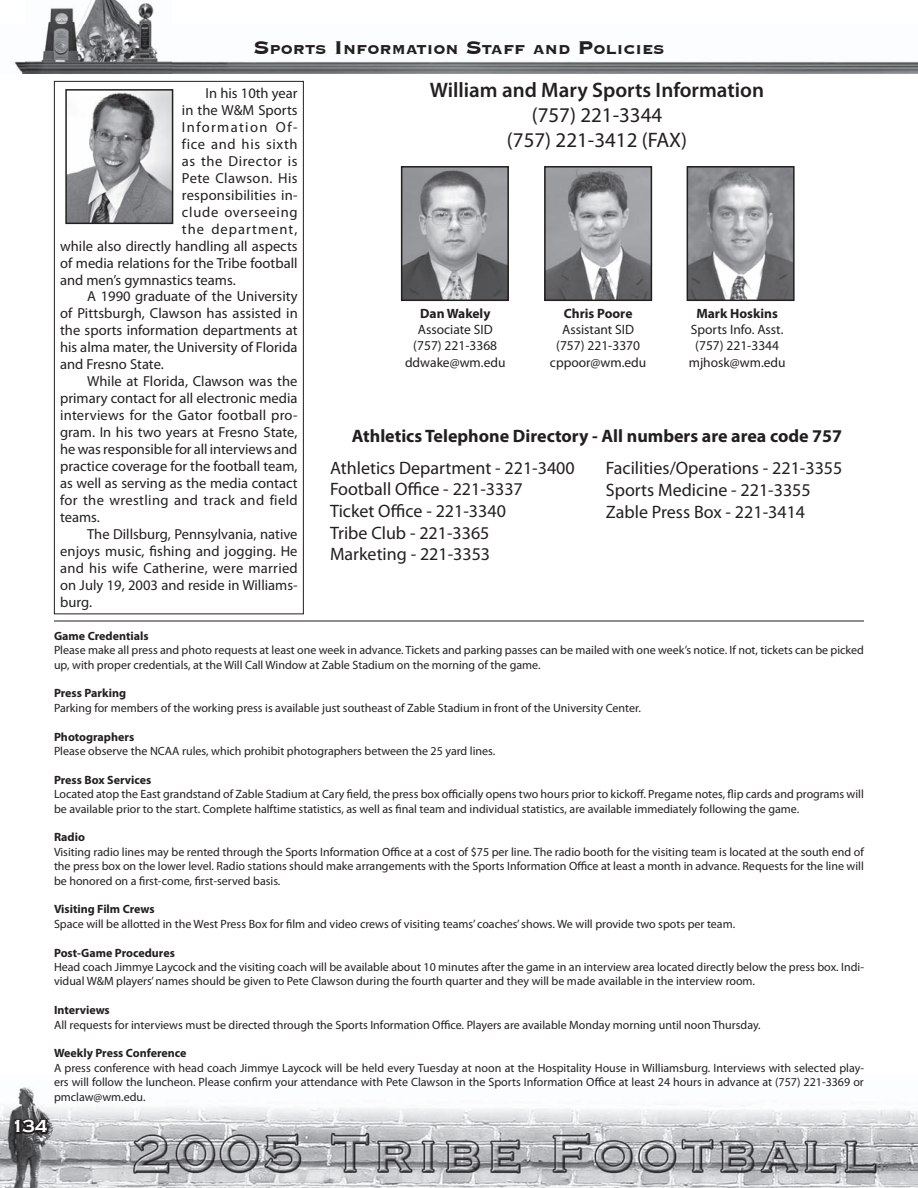
<style>
.page{position:relative;width:918px;height:1188px;background:#fff}
.page>*{position:absolute;margin:0;border:0;box-sizing:border-box;transform-origin:0 0}
.t1{font:600 21px "Myriad Pro";color:#231f20}
.t2{font:21px/25.2px "Myriad Pro";color:#231f20;text-align:center}
.t3{font:18px/21.6px "Myriad Pro";color:#231f20}
.t4{font:700 18px "Myriad Pro";color:#231f20}
.t5{font:700 18px "Copperplate Gothic";color:#fff}
.t6{font:700 16.8px "Copperplate";color:#231f20}
.t7{font:14.55px "Myriad Pro";color:#231f20}
.t8{font:14.55px "Myriad Pro";letter-spacing:.025em;color:#231f20}
.t9{font:14.55px "Myriad Pro";letter-spacing:.02em;color:#231f20}
.t10{font:14.55px "Myriad Pro";letter-spacing:.045em;color:#231f20}
.t11{font:14.55px "Myriad Pro";letter-spacing:.04em;color:#231f20}
.t12{font:14.55px "Myriad Pro";letter-spacing:.03em;color:#231f20}
.t13{font:14.55px "Myriad Pro";letter-spacing:.05em;color:#231f20}
.t14{font:14.55px "Myriad Pro";letter-spacing:.095em;color:#231f20}
.t15{font:14.55px "Myriad Pro";letter-spacing:.07em;color:#231f20}
.t16{font:13.5px/16.2px "Myriad Pro";color:#231f20;text-align:center}
.t17{font:700 13.5px "Myriad Pro";color:#231f20}
.t18{font:12px/14.4px "Myriad Pro";color:#231f20}
.t19{font:700 12px "Myriad Pro";color:#231f20}
.s1{font-size:24px}
</style>
<div class="page">
<img style="left:0;top:1087px;width:918px;height:101px">
<img style="left:48px;top:0;width:106px;height:24px">
<img style="left:13px;top:24px;width:905px;height:50px">
<svg style="left:12px;top:1115px;width:39px;height:21px"></svg>
<hr style="left:54px;top:621px;width:810px;height:1px;background:#231f20">
<img style="left:68px;top:92px;width:102px;height:129px">
<div style="left:65px;top:89px;width:108px;height:135px;border:2px solid #231f20"></div>
<div style="left:54px;top:81px;width:250px;height:533px;border:1px solid #231f20"></div>
<img style="left:404px;top:169px;width:102px;height:129px">
<div style="left:401px;top:166px;width:108px;height:135px;border:2px solid #231f20"></div>
<img style="left:547px;top:169px;width:102px;height:129px">
<div style="left:544px;top:166px;width:108px;height:135px;border:2px solid #231f20"></div>
<img style="left:690px;top:169px;width:102px;height:129px">
<div style="left:687px;top:166px;width:108px;height:135px;border:2px solid #231f20"></div>
<h3 class="t6" style="left:254px;top:39px;width:412px"><span class="s1">S</span>PORTS <span class="s1">I</span>NFORMATION <span class="s1">S</span>TAFF AND <span class="s1">P</span>OLICIES</h3>
<p class="t7" style="left:206px;top:85px;width:93px">In his 10th year</p>
<p class="t7" style="left:182px;top:102px;width:117px">in the W&amp;M Sports</p>
<p class="t14" style="left:182px;top:119px;width:117px">Information Of-</p>
<p class="t10" style="left:182px;top:136px;width:117px">fice and his sixth</p>
<p class="t11" style="left:182px;top:153px;width:117px">as the Director is</p>
<p class="t12" style="left:182px;top:170px;width:117px">Pete Clawson. His</p>
<p class="t7" style="left:182px;top:187px;width:117px">responsibilities in-</p>
<p class="t13" style="left:182px;top:204px;width:117px">clude overseeing</p>
<p class="t15" style="left:182px;top:221px;width:117px">the department,</p>
<p class="t7" style="left:60px;top:238px;width:239px">while also directly handling all aspects</p>
<p class="t7" style="left:60px;top:255px;width:239px">of media relations for the Tribe football</p>
<p class="t7" style="left:60px;top:272px;width:177px">and men’s gymnastics teams.</p>
<p class="t7" style="left:87px;top:289px;width:212px">A 1990 graduate of the University</p>
<p class="t7" style="left:60px;top:306px;width:239px">of Pittsburgh, Clawson has assisted in</p>
<p class="t7" style="left:60px;top:323px;width:239px">the sports information departments at</p>
<p class="t7" style="left:60px;top:339px;width:239px">his alma mater, the University of Florida</p>
<p class="t7" style="left:60px;top:356px;width:105px">and Fresno State.</p>
<p class="t7" style="left:87px;top:373px;width:212px">While at Florida, Clawson was the</p>
<p class="t7" style="left:60px;top:390px;width:239px">primary contact for all electronic media</p>
<p class="t7" style="left:60px;top:407px;width:239px">interviews for the Gator football pro-</p>
<p class="t7" style="left:60px;top:424px;width:239px">gram. In his two years at Fresno State,</p>
<p class="t7" style="left:60px;top:441px;width:239px">he was responsible for all interviews and</p>
<p class="t7" style="left:60px;top:458px;width:239px">practice coverage for the football team,</p>
<p class="t7" style="left:60px;top:475px;width:239px">as well as serving as the media contact</p>
<p class="t8" style="left:60px;top:492px;width:239px">for the wrestling and track and field</p>
<p class="t7" style="left:60px;top:509px;width:41px">teams.</p>
<p class="t7" style="left:87px;top:526px;width:212px">The Dillsburg, Pennsylvania, native</p>
<p class="t7" style="left:60px;top:543px;width:239px">enjoys music, fishing and jogging. He</p>
<p class="t9" style="left:60px;top:560px;width:239px">and his wife Catherine, were married</p>
<p class="t7" style="left:60px;top:577px;width:239px">on July 19, 2003 and reside in Williams-</p>
<p class="t7" style="left:60px;top:594px;width:33px">burg.</p>
<h1 class="t1" style="left:430px;top:78px;width:336px">William and Mary Sports Information</h1>
<h1 class="t2" style="left:507px;top:103px;width:182px">(757) 221-3344<br>(757) 221-3412 (FAX)</h1>
<p class="t17" style="left:420px;top:306px;width:72px">Dan Wakely</p>
<p class="t16" style="left:405px;top:322px;width:102px">Associate SID (757) 221-3368 ddwake@wm.edu</p>
<p class="t17" style="left:564px;top:306px;width:70px">Chris Poore</p>
<p class="t16" style="left:550px;top:322px;width:98px">Assistant SID (757) 221-3370 cppoor@wm.edu</p>
<p class="t17" style="left:696px;top:306px;width:83px">Mark Hoskins</p>
<p class="t16" style="left:689px;top:322px;width:98px">Sports Info. Asst. (757) 221-3344 mjhosk@wm.edu</p>
<h2 class="t4" style="left:352px;top:425px;width:492px">Athletics Telephone Directory - All numbers are area code 757</h2>
<h2 class="t3" style="left:606px;top:458px;width:238px">Facilities/Operations - 221-3355<br>Sports Medicine - 221-3355<br>Zable Press Box - 221-3414</h2>
<h2 class="t3" style="left:330px;top:457px;width:246px">Athletics Department - 221-3400<br>Football Office - 221-3337<br>Ticket Office - 221-3340<br>Tribe Club - 221-3365<br>Marketing - 221-3353</h2>
<p class="t19" style="left:54px;top:629px;width:96px">Game Credentials</p>
<p class="t18" style="left:54px;top:643px;width:812px">Please make all press and photo requests at least one week in advance. Tickets and parking passes can be mailed with one week’s notice. If not, tickets can be picked up, with proper credentials, at the Will Call Window at Zable Stadium on the morning of the game.</p>
<p class="t19" style="left:54px;top:687px;width:74px">Press Parking</p>
<p class="t18" style="left:54px;top:701px;width:588px">Parking for members of the working press is available just southeast of Zable Stadium in front of the University Center.</p>
<p class="t19" style="left:54px;top:730px;width:82px">Photographers</p>
<p class="t18" style="left:54px;top:744px;width:443px">Please observe the NCAA rules, which prohibit photographers between the 25 yard lines.</p>
<p class="t19" style="left:54px;top:773px;width:99px">Press Box Services</p>
<p class="t18" style="left:54px;top:787px;width:811px">Located atop the East grandstand of Zable Stadium at Cary field, the press box officially opens two hours prior to kickoff. Pregame notes, flip cards and programs will be available prior to the start. Complete halftime statistics, as well as final team and individual statistics, are available immediately following the game.</p>
<p class="t19" style="left:54px;top:831px;width:32px">Radio</p>
<p class="t18" style="left:54px;top:845px;width:811px;text-align:justify">Visiting radio lines may be rented through the Sports Information Office at a cost of $75 per line. The radio booth for the visiting team is located at the south end of the press box on the lower level. Radio stations should make arrangements with the Sports Information Office at least a month in advance. Requests for the line will be honored on a first-come, first-served basis.</p>
<p class="t19" style="left:54px;top:903px;width:102px">Visiting Film Crews</p>
<p class="t18" style="left:54px;top:917px;width:683px">Space will be allotted in the West Press Box for film and video crews of visiting teams’ coaches’ shows. We will provide two spots per team.</p>
<p class="t19" style="left:54px;top:946px;width:122px">Post-Game Procedures</p>
<p class="t18" style="left:54px;top:960px;width:812px">Head coach Jimmye Laycock and the visiting coach will be available about 10 minutes after the game in an interview area located directly below the press box. Indi&shy;vidual W&amp;M players’ names should be given to Pete Clawson during the fourth quarter and they will be made available in the interview room.</p>
<p class="t19" style="left:54px;top:1004px;width:57px">Interviews</p>
<p class="t18" style="left:54px;top:1018px;width:708px">All requests for interviews must be directed through the Sports Information Office. Players are available Monday morning until noon Thursday.</p>
<p class="t19" style="left:54px;top:1047px;width:134px">Weekly Press Conference</p>
<p class="t18" style="left:54px;top:1061px;width:812px;text-align:justify">A press conference with head coach Jimmye Laycock will be held every Tuesday at noon at the Hospitality House in Williamsburg. Interviews with selected play&shy;ers will follow the luncheon. Please confirm your attendance with Pete Clawson in the Sports Information Office at least 24 hours in advance at (757) 221-3369 or pmclaw@wm.edu.</p>
<h2 class="t5" style="left:11px;top:1117px;width:37px">134</h2>
</div>
